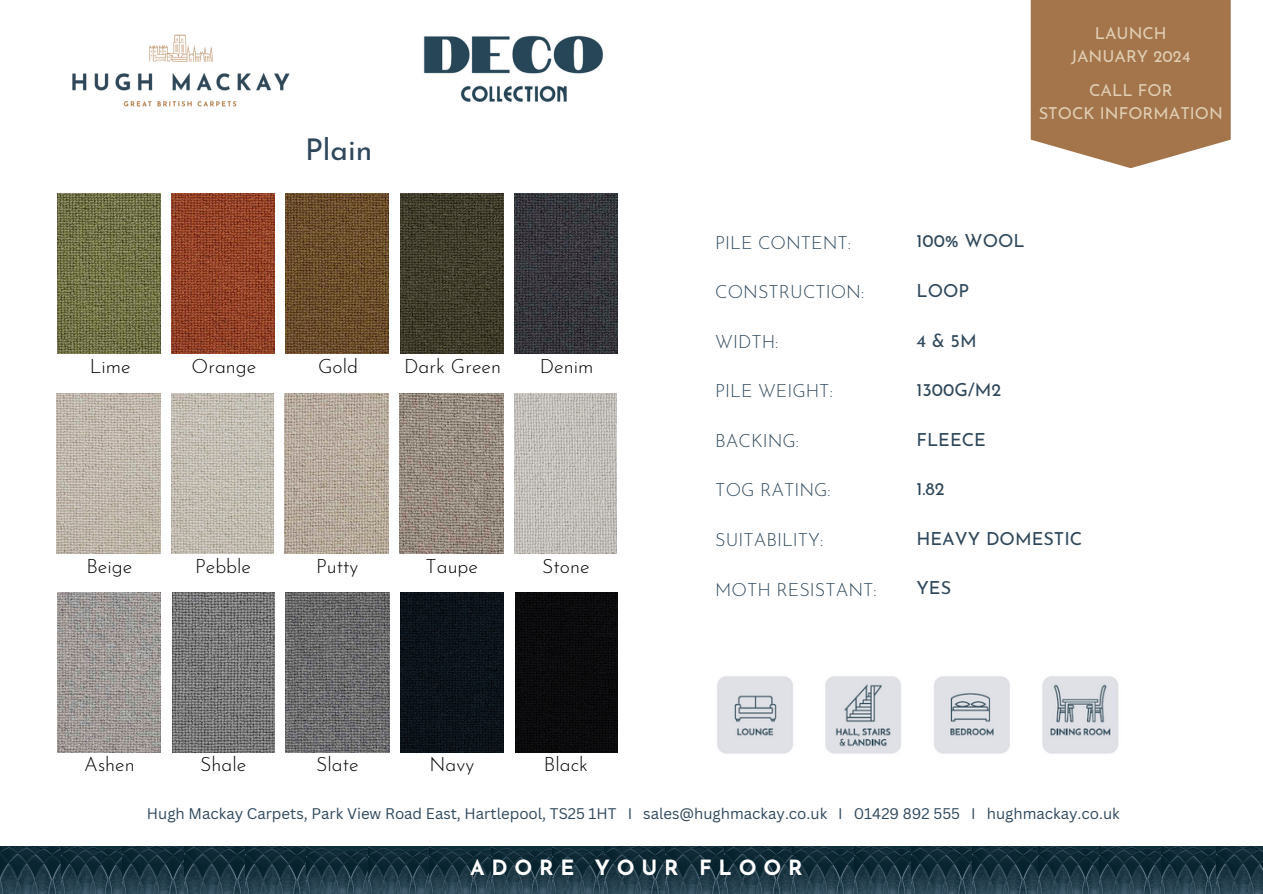
<style>
.page{position:relative;width:1263px;height:894px;background:#fff}
.page>*{position:absolute;margin:0;border:0;box-sizing:border-box;transform-origin:0 0}
.t1{font:30px "Josefin Sans";color:#2e475b}
.t2{font:700 21px "Josefin Sans";letter-spacing:.325em;color:#fff}
.t3{font:300 19.5px "Josefin Sans";color:#000}
.t4{font:300 18px "Josefin Sans";color:#2e475b}
.t5{font:18px "Josefin Sans";color:#2e475b}
.t6{font:16.5px/22.5px "Josefin Sans";color:#e0cfb5;text-align:center}
.t7{font:15px "Canva Sans";color:#2e475b}
</style>
<div class="page">
<img style="left:717px;top:676px;width:402px;height:78px">
<svg style="left:1031px;top:0;width:200px;height:168px;background:#ab805a"></svg>
<img style="left:0;top:846px;width:61px;height:47px">
<img style="left:72px;top:34px;width:218px;height:73px">
<img style="left:423px;top:35px;width:181px;height:67px">
<img style="left:61px;top:846px;width:62px;height:47px">
<img style="left:123px;top:846px;width:61px;height:47px">
<img style="left:184px;top:846px;width:62px;height:47px">
<img style="left:246px;top:846px;width:61px;height:47px">
<img style="left:307px;top:846px;width:297px;height:47px">
<img style="left:604px;top:846px;width:62px;height:47px">
<img style="left:666px;top:846px;width:59px;height:47px">
<img style="left:725px;top:846px;width:68px;height:47px">
<img style="left:793px;top:846px;width:61px;height:47px">
<img style="left:854px;top:846px;width:57px;height:47px">
<img style="left:911px;top:846px;width:61px;height:47px">
<img style="left:972px;top:846px;width:66px;height:47px">
<img style="left:1038px;top:846px;width:62px;height:47px">
<img style="left:1100px;top:846px;width:61px;height:47px">
<img style="left:1161px;top:846px;width:56px;height:47px">
<img style="left:1217px;top:846px;width:46px;height:47px">
<img style="left:57px;top:592px;width:104px;height:160px">
<img style="left:172px;top:592px;width:102px;height:160px">
<img style="left:286px;top:592px;width:103px;height:160px">
<img style="left:400px;top:592px;width:104px;height:160px">
<div style="left:515px;top:592px;width:103px;height:160px;background:#0a0a0c"></div>
<img style="left:57px;top:194px;width:104px;height:160px">
<img style="left:172px;top:194px;width:102px;height:160px">
<img style="left:285px;top:194px;width:104px;height:160px">
<img style="left:400px;top:194px;width:104px;height:160px">
<img style="left:515px;top:194px;width:102px;height:160px">
<img style="left:57px;top:393px;width:103px;height:160px">
<img style="left:171px;top:393px;width:103px;height:160px">
<img style="left:285px;top:393px;width:103px;height:160px">
<img style="left:400px;top:393px;width:103px;height:160px">
<img style="left:514px;top:393px;width:103px;height:160px">
<p class="t1" style="left:305px;top:137px;width:69px">Plain</p>
<p class="t3" style="left:90px;top:358px;width:42px">Lime</p>
<p class="t3" style="left:192px;top:358px;width:66px">Orange</p>
<p class="t3" style="left:318px;top:358px;width:41px">Gold</p>
<p class="t3" style="left:404px;top:358px;width:98px">Dark Green</p>
<p class="t3" style="left:540px;top:358px;width:55px">Denim</p>
<p class="t3" style="left:86px;top:558px;width:47px">Beige</p>
<p class="t3" style="left:195px;top:558px;width:58px">Pebble</p>
<p class="t3" style="left:316px;top:558px;width:44px">Putty</p>
<p class="t3" style="left:426px;top:558px;width:54px">Taupe</p>
<h2 class="t3" style="left:542px;top:558px;width:49px">Stone</h2>
<p class="t6" style="left:1071px;top:24px;width:121px">LAUNCH<br>JANUARY 2024</p>
<p class="t6" style="left:1039px;top:81px;width:186px">CALL FOR<br>STOCK INFORMATION</p>
<h4 class="t4" style="left:715px;top:235px;width:137px">PILE CONTENT:</h4>
<h4 class="t4" style="left:715px;top:285px;width:150px">CONSTRUCTION:</h4>
<h4 class="t4" style="left:715px;top:334px;width:65px">WIDTH:</h4>
<h5 class="t4" style="left:715px;top:384px;width:119px">PILE WEIGHT:</h5>
<h4 class="t4" style="left:715px;top:433px;width:85px">BACKING:</h4>
<h4 class="t4" style="left:715px;top:483px;width:117px">TOG RATING:</h4>
<p class="t4" style="left:715px;top:532px;width:110px">SUITABILITY:</p>
<p class="t4" style="left:715px;top:582px;width:163px">MOTH RESISTANT:</p>
<p class="t5" style="left:916px;top:234px;width:110px">100% WOOL</p>
<p class="t5" style="left:916px;top:283px;width:54px">LOOP</p>
<p class="t5" style="left:916px;top:333px;width:62px">4&amp;5M</p>
<p class="t5" style="left:916px;top:382px;width:86px">1300G/M2</p>
<p class="t5" style="left:916px;top:432px;width:71px">FLEECE</p>
<p class="t5" style="left:916px;top:481px;width:30px">1.82</p>
<p class="t5" style="left:916px;top:531px;width:167px">HEAVY DOMESTIC</p>
<p class="t5" style="left:916px;top:580px;width:36px">YES</p>
<h4 class="t3" style="left:84px;top:756px;width:52px">Ashen</h4>
<h4 class="t3" style="left:200px;top:756px;width:48px">Shale</h4>
<h4 class="t3" style="left:316px;top:756px;width:44px">Slate</h4>
<h4 class="t3" style="left:430px;top:756px;width:46px">Navy</h4>
<h4 class="t3" style="left:544px;top:756px;width:46px">Black</h4>
<h4 class="t7" style="left:147px;top:802px;width:974px">Hugh Mackay Carpets, Park View Road East, Hartlepool, TS25 1HT I sales@hughmackay.co.uk I 01429 892 555 I hughmackay.co.uk</h4>
<p class="t2" style="left:470px;top:858px;width:334px">ADORE YOUR FLOOR</p>
</div>
